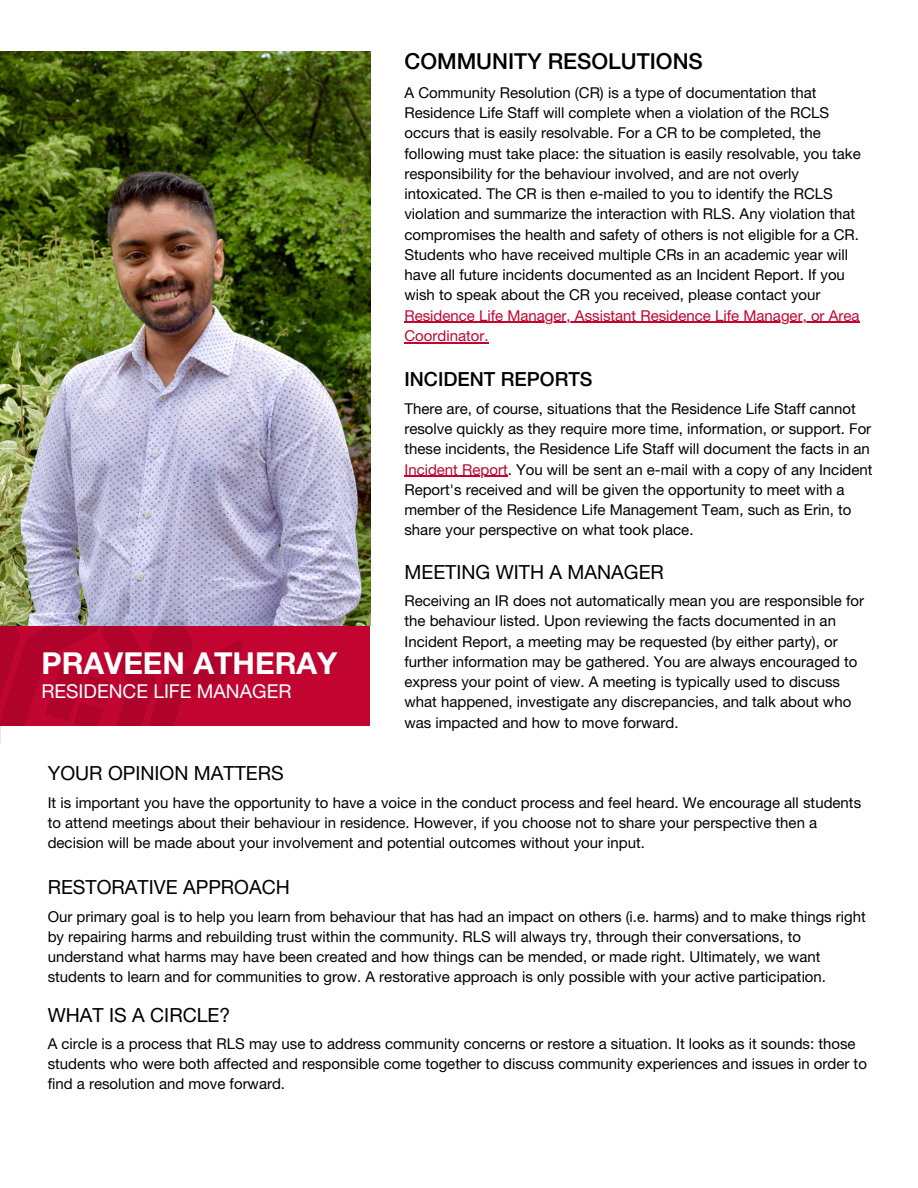
<style>
.page{position:relative;width:918px;height:1188px;background:#fff}
.page>*{position:absolute;margin:0;border:0;box-sizing:border-box;transform-origin:0 0}
.t1{font:700 30.3px "Helvetica Neue LT Pro";color:#fff}
.t2{font:500 22.05px "Helvetica Neue LT Pro";color:#000}
.t3{font:19.5px "Helvetica Neue LT Pro";color:#000}
.t4{font:500 19.5px "Helvetica Neue LT Pro";color:#000}
.t5{font:19.05px "Helvetica Neue LT Pro";color:#fff}
.t6{font:15px/20.2px "Helvetica Neue LT Pro";color:#000}
.s1{color:#c20430}
</style>
<div class="page">
<div style="left:0;top:625px;width:370px;height:100px;background:#c20430"></div>
<img style="left:0;top:625px;width:259px;height:119px">
<div style="left:1px;top:726px;width:356px;height:94px;background:#fff"></div>
<img style="left:0;top:52px;width:370px;height:573px">
<hr style="left:404px;top:476px;width:104px;height:1px;background:#c20430">
<hr style="left:404px;top:322px;width:456px;height:1px;background:#c20430">
<hr style="left:404px;top:342px;width:85px;height:1px;background:#c20430">
<p class="t2" style="left:404px;top:53px;width:300px">COMMUNITY RESOLUTIONS</p>
<p class="t6" style="left:404px;top:85px;width:458px">A Community Resolution (CR) is a type of documentation that Residence Life Staff will complete when a violation of the RCLS occurs that is easily resolvable. For a CR to be completed, the following must take place: the situation is easily resolvable, you take responsibility for the behaviour involved, and are not overly intoxicated. The CR is then e-mailed to you to identify the RCLS violation and summarize the interaction with RLS. Any violation that compromises the health and safety of others is not eligible for a CR.<br>Students who have received multiple CRs in an academic year will have all future incidents documented as an Incident Report. If you wish to speak about the CR you received, please contact your <span class="s1">Residence Life Manager, Assistant Residence Life Manager, or Area Coordinator.</span></p>
<p class="t4" style="left:404px;top:372px;width:190px">INCIDENT REPORTS</p>
<p class="t6" style="left:404px;top:401px;width:470px">There are, of course, situations that the Residence Life Staff cannot resolve quickly as they require more time, information, or support. For these incidents, the Residence Life Staff will document the facts in an <span class="s1">Incident Report</span>. You will be sent an e-mail with a copy of any Incident Report's received and will be given the opportunity to meet with a member of the Residence Life Management Team, such as Erin, to share your perspective on what took place.</p>
<p class="t1" style="left:41px;top:652px;width:297px">PRAVEEN ATHERAY</p>
<p class="t5" style="left:41px;top:685px;width:252px">RESIDENCE LIFE MANAGER</p>
<p class="t3" style="left:404px;top:565px;width:261px">MEETING WITH A MANAGER</p>
<p class="t6" style="left:404px;top:593px;width:461px">Receiving an IR does not automatically mean you are responsible for the behaviour listed. Upon reviewing the facts documented in an Incident Report, a meeting may be requested (by either party), or further information may be gathered. You are always encouraged to express your point of view. A meeting is typically used to discuss what happened, investigate any discrepancies, and talk about who was impacted and how to move forward.</p>
<p class="t3" style="left:48px;top:766px;width:238px">YOUR OPINION MATTERS</p>
<p class="t6" style="left:48px;top:795px;width:815px">It is important you have the opportunity to have a voice in the conduct process and feel heard. We encourage all students to attend meetings about their behaviour in residence. However, if you choose not to share your perspective then a decision will be made about your involvement and potential outcomes without your input.</p>
<p class="t3" style="left:48px;top:880px;width:244px">RESTORATIVE APPROACH</p>
<p class="t6" style="left:48px;top:908px;width:820px">Our primary goal is to help you learn from behaviour that has had an impact on others (i.e. harms) and to make things right by repairing harms and rebuilding trust within the community. RLS will always try, through their conversations, to understand what harms may have been created and how things can be mended, or made right. Ultimately, we want students to learn and for communities to grow. A restorative approach is only possible with your active participation.</p>
<p class="t3" style="left:48px;top:1008px;width:184px">WHAT IS A CIRCLE?</p>
<p class="t6" style="left:48px;top:1036px;width:821px">A circle is a process that RLS may use to address community concerns or restore a situation. It looks as it sounds: those students who were both affected and responsible come together to discuss community experiences and issues in order to find a resolution and move forward.</p>
</div>
